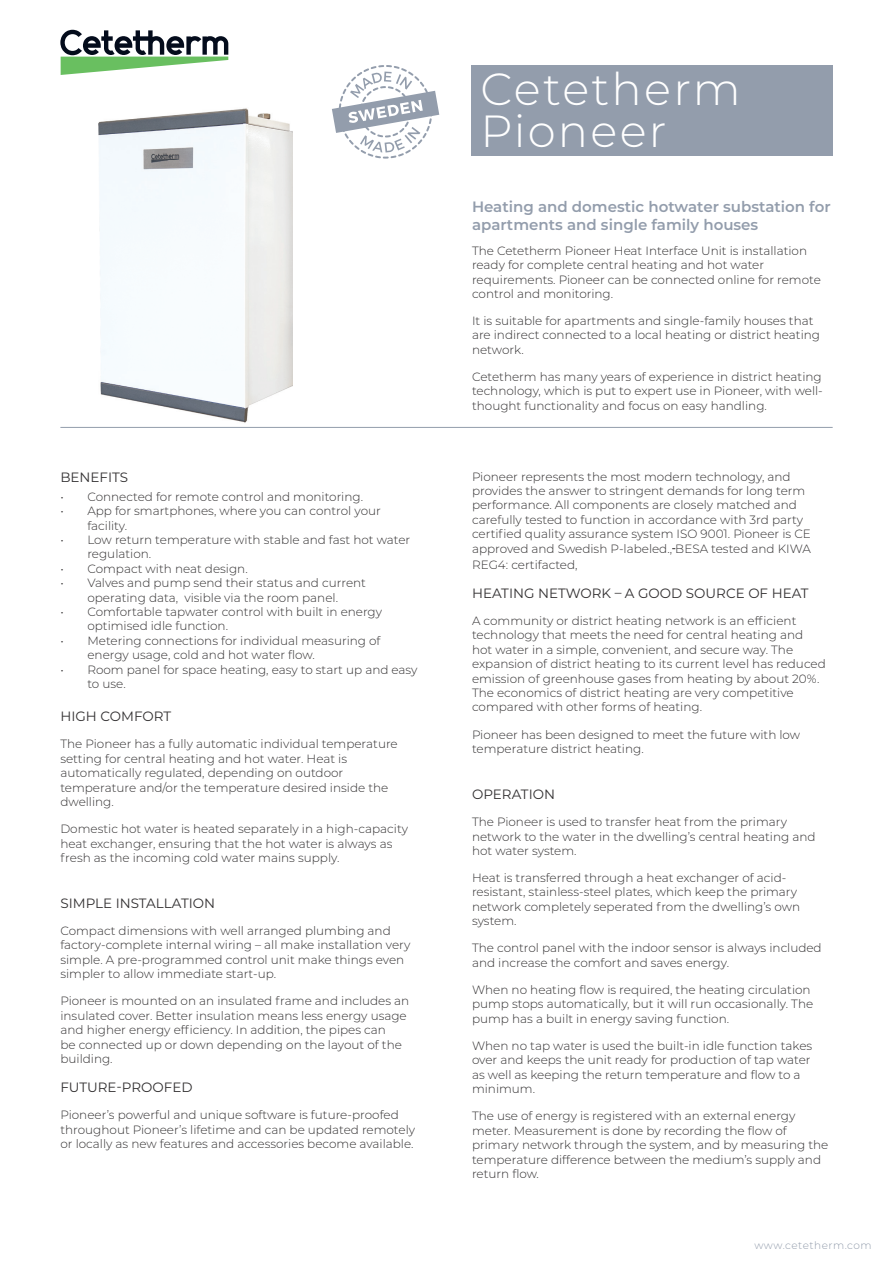
<style>
.page{position:relative;width:893px;height:1263px;background:#fff}
.page>*{position:absolute;margin:0;border:0;box-sizing:border-box;transform-origin:0 0}
.t1{font:300 45px/42px "Montserrat";letter-spacing:.05em;color:#fff}
.t2{font:600 15px/18px "Montserrat";color:#939dac}
.t3{font:13.5px "Montserrat";color:#312f30}
.t4{font:300 12px/14.4px "Montserrat";color:#312f30}
.t5{font:300 10.5px "Montserrat";letter-spacing:.05em;color:#939dac}
</style>
<div class="page">
<svg style="left:60px;top:30px;width:168px;height:45px"></svg>
<div style="left:471px;top:65px;width:362px;height:90px;background:#939dac"></div>
<hr style="left:60px;top:427px;width:773px;height:1px;background:#939dac">
<img style="left:99px;top:108px;width:193px;height:315px">
<svg style="left:332px;top:65px;width:107px;height:94px"></svg>
<p class="t3" style="left:60px;top:468px;width:69px">BENEFITS</p>
<p class="t4" style="left:60px;top:489px;width:304px">• Connected for remote control and monitoring.</p>
<p class="t4" style="left:87px;top:503px;width:295px;text-indent:-27px">• App for smartphones, where you can control your facility.</p>
<p class="t4" style="left:87px;top:532px;width:324px;text-indent:-27px">• Low return temperature with stable and fast hot water regulation.</p>
<p class="t4" style="left:60px;top:561px;width:189px">• Compact with neat design.</p>
<p class="t4" style="left:60px;top:575px;width:307px;text-align:center">• Valves and pump send their status and current operating data, visible via the room panel.</p>
<p class="t4" style="left:87px;top:604px;width:296px;text-indent:-27px">• Comfortable tapwater control with built in energy optimised idle function.</p>
<p class="t4" style="left:87px;top:633px;width:295px;text-indent:-27px">• Metering connections for individual measuring of energy usage, cold and hot water flow.</p>
<p class="t4" style="left:87px;top:662px;width:332px;text-indent:-27px">• Room panel for space heating, easy to start up and easy to use.</p>
<p class="t3" style="left:60px;top:707px;width:112px">HIGH COMFORT</p>
<p class="t4" style="left:60px;top:736px;width:339px">The Pioneer has a fully automatic individual temperature setting for central heating and hot water. Heat is automatically regulated, depending on outdoor temperature and/or the temperature desired inside the dwelling.</p>
<p class="t4" style="left:60px;top:821px;width:349px">Domestic hot water is heated separately in a high-capacity heat exchanger, ensuring that the hot water is always as fresh as the incoming cold water mains supply.</p>
<p class="t3" style="left:60px;top:894px;width:156px">SIMPLE INSTALLATION</p>
<p class="t4" style="left:60px;top:923px;width:351px">Compact dimensions with well arranged plumbing and factory-complete internal wiring – all make installation very simple. A pre-programmed control unit make things even simpler to allow immediate start-up.</p>
<p class="t4" style="left:60px;top:993px;width:350px">Pioneer is mounted on an insulated frame and includes an insulated cover. Better insulation means less energy usage and higher energy efficiency. In addition, the pipes can<br>be connected up or down depending on the layout of the building.</p>
<p class="t3" style="left:60px;top:1078px;width:134px">FUTURE-PROOFED</p>
<p class="t4" style="left:60px;top:1107px;width:356px">Pioneer’s powerful and unique software is future-proofed throughout Pioneer’s lifetime and can be updated remotely or locally as new features and accessories become available.</p>
<h1 class="t1" style="left:481px;top:67px;width:262px">Cetetherm<br>Pioneer</h1>
<p class="t2" style="left:472px;top:197px;width:360px">Heating and domestic hotwater substation for apartments and single family houses</p>
<p class="t4" style="left:472px;top:243px;width:350px">The Cetetherm Pioneer Heat Interface Unit is installation ready for complete central heating and hot water requirements. Pioneer can be connected online for remote control and monitoring.</p>
<p class="t4" style="left:472px;top:313px;width:350px">It is suitable for apartments and single-family houses that are indirect connected to a local heating or district heating network.</p>
<p class="t4" style="left:472px;top:369px;width:352px;text-align:justify">Cetetherm has many years of experience in district heating technology, which is put to expert use in Pioneer, with well&shy;thought functionality and focus on easy handling.</p>
<p class="t4" style="left:472px;top:469px;width:340px">Pioneer represents the most modern technology, and provides the answer to stringent demands for long term performance. All components are closely matched and carefully tested to function in accordance with 3rd party certified quality assurance system ISO 9001. Pioneer is CE approved and Swedish P-labeled., BESA tested and KIWA</p>
<p class="t4" style="left:472px;top:557px;width:107px">REG4: certifacted,</p>
<p class="t3" style="left:472px;top:584px;width:338px">HEATING NETWORK – A GOOD SOURCE OF HEAT</p>
<p class="t4" style="left:472px;top:613px;width:355px">A community or district heating network is an efficient technology that meets the need for central heating and hot water in a simple, convenient, and secure way. The expansion of district heating to its current level has reduced emission of greenhouse gases from heating by about 20%.<br>The economics of district heating are very competitive compared with other forms of heating.</p>
<p class="t4" style="left:472px;top:727px;width:330px">Pioneer has been designed to meet the future with low temperature district heating.</p>
<p class="t3" style="left:472px;top:785px;width:85px">OPERATION</p>
<p class="t4" style="left:472px;top:814px;width:345px">The Pioneer is used to transfer heat from the primary network to the water in the dwelling’s central heating and hot water system.</p>
<p class="t4" style="left:472px;top:870px;width:330px">Heat is transferred through a heat exchanger of acid&shy;resistant, stainless-steel plates, which keep the primary network completely seperated from the dwelling’s own system.</p>
<p class="t4" style="left:472px;top:940px;width:351px">The control panel with the indoor sensor is always included and increase the comfort and saves energy.</p>
<p class="t4" style="left:472px;top:982px;width:343px">When no heating flow is required, the heating circulation pump stops automatically, but it will run occasionally. The pump has a built in energy saving function.</p>
<p class="t4" style="left:472px;top:1038px;width:342px">When no tap water is used the built-in idle function takes over and keeps the unit ready for production of tap water as well as keeping the return temperature and flow to a minimum.</p>
<p class="t4" style="left:472px;top:1108px;width:358px">The use of energy is registered with an external energy meter. Measurement is done by recording the flow of primary network through the system, and by measuring the temperature difference between the medium’s supply and return flow.</p>
<p class="t5" style="left:754px;top:1238px;width:119px">www.cetetherm.com</p>
</div>
